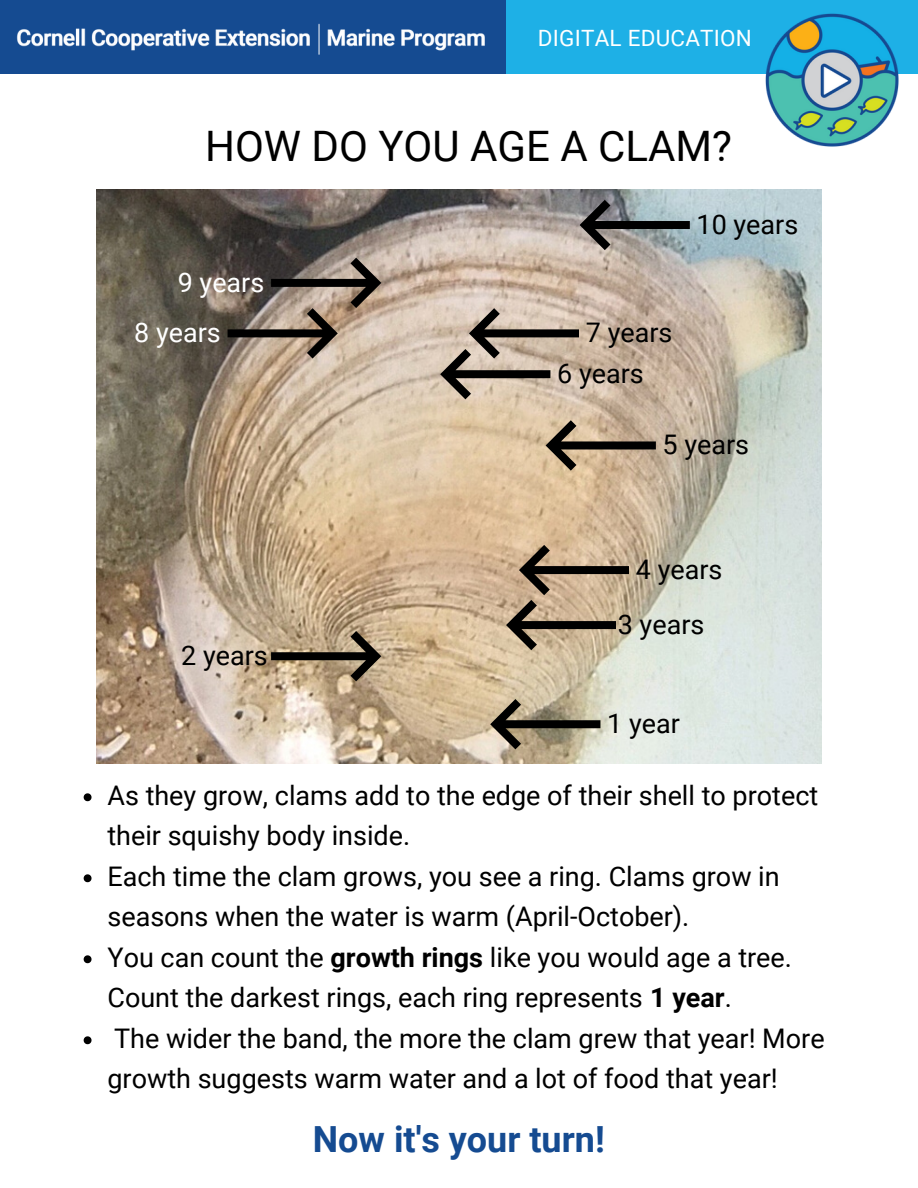
<style>
.page{position:relative;width:918px;height:1188px;background:#fff}
.page>*{position:absolute;margin:0;border:0;box-sizing:border-box;transform-origin:0 0}
.t1{font:42px "Roboto";color:#000}
.t2{font:700 36px "Roboto";color:#154b91}
.t3{font:27px/40.5px "Roboto";color:#000}
.t4{font:27px "Roboto";color:#fff}
.t5{font:22.5px "Roboto";letter-spacing:.01em;color:#fff}
.s1{font-weight:700}
</style>
<div class="page">
<div style="left:459px;top:0;width:459px;height:74px;background:#1eb0e6"></div>
<img style="left:765px;top:13px;width:134px;height:134px">
<div style="left:0;top:0;width:506px;height:74px;background:#154b91"></div>
<img style="left:16px;top:23px;width:468px;height:32px">
<img style="left:96px;top:189px;width:726px;height:575px">
<svg style="left:271px;top:631px;width:110px;height:50px;background:#938167"></svg>
<svg style="left:228px;top:258px;width:153px;height:101px;background:#837569"></svg>
<svg style="left:580px;top:200px;width:109px;height:50px;background:#7b8081"></svg>
<svg style="left:546px;top:420px;width:110px;height:51px;background:#a18d76"></svg>
<svg style="left:84px;top:793px;width:8px;height:8px"></svg>
<svg style="left:84px;top:874px;width:8px;height:8px"></svg>
<svg style="left:84px;top:955px;width:8px;height:8px"></svg>
<svg style="left:84px;top:1036px;width:8px;height:8px"></svg>
<svg style="left:490px;top:699px;width:110px;height:50px;background:#908671"></svg>
<svg style="left:440px;top:308px;width:139px;height:91px;background:#ab9c8d"></svg>
<svg style="left:506px;top:545px;width:123px;height:105px;background:#a69279"></svg>
<p class="t5" style="left:538px;top:26px;width:216px">DIGITAL EDUCATION</p>
<h1 class="t1" style="left:205px;top:122px;width:528px">HOW DO YOU AGE A CLAM?</h1>
<p class="t4" style="left:178px;top:267px;width:88px">9 years</p>
<p class="t4" style="left:134px;top:317px;width:88px">8 years</p>
<p class="t3" style="left:586px;top:313px;width:88px">7 years</p>
<p class="t3" style="left:557px;top:353px;width:88px">6 years</p>
<p class="t3" style="left:697px;top:204px;width:103px">10 years</p>
<p class="t3" style="left:663px;top:425px;width:88px">5 years</p>
<p class="t3" style="left:636px;top:549px;width:88px">4 years</p>
<p class="t3" style="left:181px;top:635px;width:88px">2 years</p>
<p class="t3" style="left:618px;top:604px;width:88px">3 years</p>
<p class="t3" style="left:607px;top:703px;width:74px">1 year</p>
<p class="t3" style="left:107px;top:775px;width:719px">As they grow, clams add to the edge of their shell to protect their squishy body inside.<br>Each time the clam grows, you see a ring. Clams grow in seasons when the water is warm (April-October).<br>You can count the <span class="s1">growth rings</span> like you would age a tree.<br>Count the darkest rings, each ring represents <span class="s1">1 year</span>.<br>The wider the band, the more the clam grew that year! More growth suggests warm water and a lot of food that year!</p>
<h2 class="t2" style="left:313px;top:1119px;width:293px">Now it's your turn!</h2>
</div>
